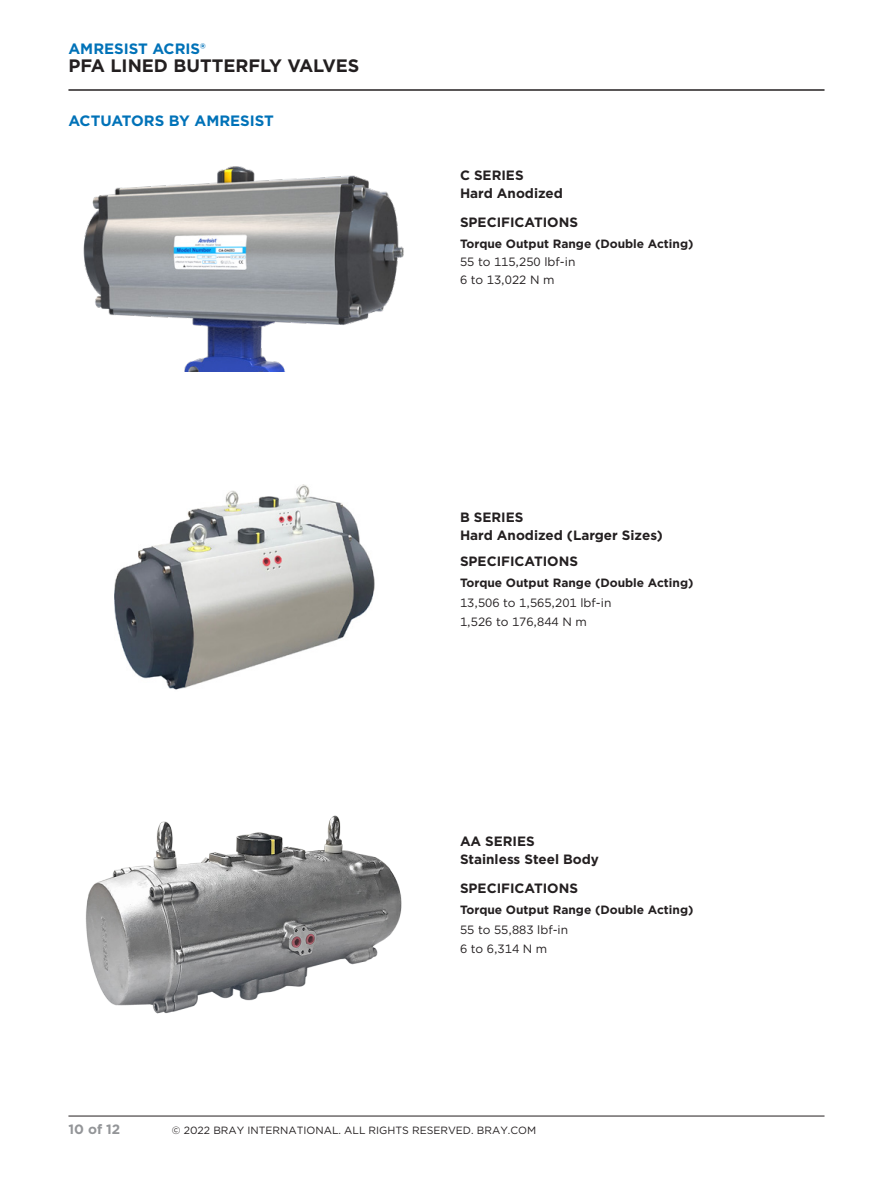
<style>
.page{position:relative;width:893px;height:1188px;background:#fff}
.page>*{position:absolute;margin:0;border:0;box-sizing:border-box;transform-origin:0 0}
.t1{font:700 18px "Gotham";color:#231f20}
.Subhead_1{font:700 15px "Gotham";color:#0072b8}
.Subhead_2{font:700 13.5px "Gotham";color:#231f20}
.Table_Header_Small_L{font:700 13.5px "Gotham";color:#231f20}
.t2{font:700 13.5px "Gotham";color:#939598}
.Table_Body_Small_Lef{font:700 12px "Gotham";color:#231f20}
.Table_Body_Small_Lef-2{font:12px "Gotham";color:#231f20}
.t3{font:10.5px "Gotham";color:#231f20}
</style>
<div class="page">
<hr style="left:68px;top:1116px;width:756px;height:1px;background:#231f20">
<hr style="left:68px;top:89px;width:756px;height:2px;background:#231f20">
<img style="left:83px;top:166px;width:321px;height:205px">
<img style="left:114px;top:484px;width:261px;height:206px">
<img style="left:85px;top:815px;width:317px;height:199px">
<p class="Subhead_1" style="left:68px;top:39px;width:139px">AMRESIST ACRIS®</p>
<h1 class="t1" style="left:68px;top:54px;width:292px">PFA LINED BUTTERFLY VALVES</h1>
<p class="Subhead_1" style="left:68px;top:111px;width:207px">ACTUATORS BY AMRESIST</p>
<p class="Subhead_2" style="left:460px;top:166px;width:65px">C SERIES</p>
<p class="Subhead_2" style="left:460px;top:184px;width:104px">Hard Anodized</p>
<p class="Table_Header_Small_L" style="left:460px;top:213px;width:120px">SPECIFICATIONS</p>
<p class="Table_Body_Small_Lef" style="left:460px;top:236px;width:235px">Torque Output Range (Double Acting)</p>
<p class="Table_Body_Small_Lef-2" style="left:460px;top:254px;width:117px">55 to 115,250 lbf-in</p>
<p class="Table_Body_Small_Lef-2" style="left:460px;top:272px;width:96px">6 to 13,022 N m</p>
<p class="Subhead_2" style="left:460px;top:508px;width:65px">B SERIES</p>
<p class="Subhead_2" style="left:460px;top:526px;width:204px">Hard Anodized (Larger Sizes)</p>
<p class="Table_Header_Small_L" style="left:460px;top:552px;width:120px">SPECIFICATIONS</p>
<p class="Table_Body_Small_Lef" style="left:460px;top:575px;width:235px">Torque Output Range (Double Acting)</p>
<p class="Table_Body_Small_Lef-2" style="left:460px;top:595px;width:153px">13,506 to 1,565,201 lbf-in</p>
<p class="Table_Body_Small_Lef-2" style="left:460px;top:614px;width:128px">1,526 to 176,844 N m</p>
<p class="Subhead_2" style="left:460px;top:832px;width:76px">AA SERIES</p>
<p class="Subhead_2" style="left:460px;top:850px;width:141px">Stainless Steel Body</p>
<p class="Table_Header_Small_L" style="left:460px;top:879px;width:120px">SPECIFICATIONS</p>
<p class="Table_Body_Small_Lef" style="left:460px;top:902px;width:235px">Torque Output Range (Double Acting)</p>
<p class="Table_Body_Small_Lef-2" style="left:460px;top:922px;width:110px">55 to 55,883 lbf-in</p>
<p class="Table_Body_Small_Lef-2" style="left:460px;top:941px;width:89px">6 to 6,314 N m</p>
<p class="t2" style="left:68px;top:1120px;width:53px">10 of 12</p>
<p class="t3" style="left:172px;top:1124px;width:366px">© 2022 BRAY INTERNATIONAL. ALL RIGHTS RESERVED. BRAY.COM</p>
</div>
